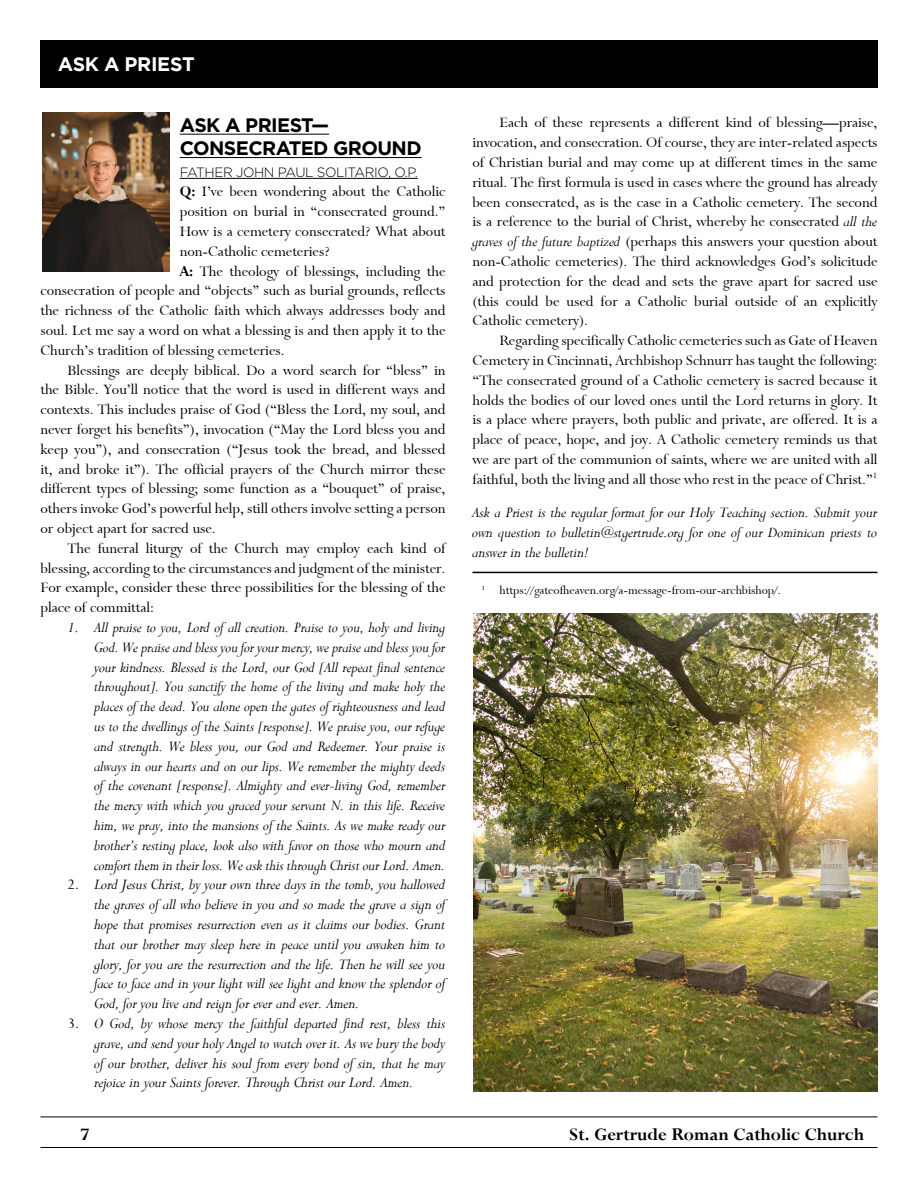
<style>
.page{position:relative;width:918px;height:1188px;background:#fff}
.page>*{position:absolute;margin:0;border:0;box-sizing:border-box;transform-origin:0 0}
.t1{font:19.5px "Bronte Bold SWFTE";color:#000}
.t2{font:700 19.5px/23.4px "Gotham";letter-spacing:-.03em;color:#000}
.t3{font:700 19.5px "Gotham";letter-spacing:-.015em;color:#fff}
.t4{font:16.5px/19.8px "Bronte Regular SWFTE";color:#000;text-align:justify}
.t5{font:16.5px/19.8px "Bronte Italic SWFTE";color:#000;text-align:justify}
.t6{font:13.5px "Bronte Regular SWFTE";color:#000}
.t7{font:300 13.5px "Gotham";letter-spacing:-.03em;color:#000}
.s1{font-family:"Bronte Bold SWFTE"}
.s2{font-family:"Bronte Regular SWFTE"}
.s3{font-family:"Bronte Italic SWFTE"}
</style>
<div class="page">
<hr style="left:40px;top:1147px;width:838px;height:1px;background:#000">
<hr style="left:40px;top:1117px;width:838px;height:1px;background:#000">
<div style="left:40px;top:41px;width:838px;height:47px;background:#000"></div>
<img style="left:43px;top:112px;width:126px;height:159px">
<hr style="left:180px;top:134px;width:149px;height:1px;background:#000">
<hr style="left:180px;top:157px;width:242px;height:1px;background:#000">
<hr style="left:180px;top:178px;width:238px;height:1px;background:#000">
<hr style="left:472px;top:572px;width:406px;height:1px;background:#000">
<img style="left:473px;top:613px;width:405px;height:478px">
<p class="t3" style="left:58px;top:53px;width:139px">ASK A PRIEST</p>
<p class="t2" style="left:180px;top:112px;width:243px">ASK A PRIEST—<br>CONSECRATED GROUND</p>
<p class="t7" style="left:180px;top:164px;width:240px">FATHER JOHN PAUL SOLITARIO, O.P.</p>
<p class="t4" style="left:180px;top:182px;width:267px"><span class="s1">Q:</span> I’ve been wondering about the Catholic</p>
<p class="t4" style="left:180px;top:202px;width:267px">position on burial in “consecrated ground.”</p>
<p class="t4" style="left:180px;top:221px;width:267px">How is a cemetery consecrated? What about</p>
<p class="t4" style="left:180px;top:241px;width:152px">non-Catholic cemeteries?</p>
<p class="t4" style="left:180px;top:261px;width:267px"><span class="s1">A:</span> The theology of blessings, including the</p>
<p class="t4" style="left:41px;top:281px;width:407px">consecration of people and “objects” such as burial grounds, reflects</p>
<p class="t4" style="left:41px;top:301px;width:407px">the richness of the Catholic faith which always addresses body and</p>
<p class="t4" style="left:41px;top:320px;width:407px">soul. Let me say a word on what a blessing is and then apply it to the</p>
<p class="t4" style="left:41px;top:340px;width:246px">Church’s tradition of blessing cemeteries.</p>
<p class="t4" style="left:67px;top:360px;width:380px">Blessings are deeply biblical. Do a word search for “bless” in</p>
<p class="t4" style="left:41px;top:380px;width:406px">the Bible. You’ll notice that the word is used in different ways and</p>
<p class="t4" style="left:41px;top:400px;width:407px">contexts. This includes praise of God (“Bless the Lord, my soul, and</p>
<p class="t4" style="left:41px;top:419px;width:407px">never forget his benefits”), invocation (“May the Lord bless you and</p>
<p class="t4" style="left:41px;top:439px;width:407px">keep you”), and consecration (“Jesus took the bread, and blessed</p>
<p class="t4" style="left:41px;top:459px;width:407px">it, and broke it”). The official prayers of the Church mirror these</p>
<p class="t4" style="left:41px;top:479px;width:407px">different types of blessing; some function as a “bouquet” of praise,</p>
<p class="t4" style="left:41px;top:499px;width:407px">others invoke God’s powerful help, still others involve setting a person</p>
<p class="t4" style="left:41px;top:518px;width:177px">or object apart for sacred use.</p>
<p class="t4" style="left:67px;top:538px;width:379px">The funeral liturgy of the Church may employ each kind of</p>
<p class="t4" style="left:41px;top:558px;width:406px">blessing, according to the circumstances and judgment of the minister.</p>
<p class="t4" style="left:41px;top:578px;width:407px">For example, consider these three possibilities for the blessing of the</p>
<p class="t4" style="left:41px;top:598px;width:115px">place of committal:</p>
<p class="t5" style="left:94px;top:618px;width:353px;text-indent:-27px">1. All praise to you, Lord of all creation. Praise to you, holy and living God. We praise and bless you for your mercy, we praise and bless you for your kindness. Blessed is the Lord, our God [All repeat final sentence throughout]. You sanctify the home of the living and make holy the places of the dead. You alone open the gates of righteousness and lead us to the dwellings of the Saints [response]. We praise you, our refuge and strength. We bless you, our God and Redeemer. Your praise is always in our hearts and on our lips. We remember the mighty deeds of the covenant [response]. Almighty and ever-living God, remember the mercy with which you graced your servant N. in this life. Receive him, we pray, into the mansions of the Saints. As we make ready our brother’s resting place, look also with favor on those who mourn and comfort them in their loss. We ask this through Christ our Lord. Amen.</p>
<p class="t5" style="left:94px;top:875px;width:353px;text-indent:-27px"><span class="s2">2.</span> Lord Jesus Christ, by your own three days in the tomb, you hallowed the graves of all who believe in you and so made the grave a sign of hope that promises resurrection even as it claims our bodies. Grant that our brother may sleep here in peace until you awaken him to glory, for you are the resurrection and the life. Then he will see you face to face and in your light will see light and know the splendor of God, for you live and reign for ever and ever. Amen.</p>
<p class="t5" style="left:94px;top:1014px;width:353px;text-indent:-27px"><span class="s2">3.</span> O God, by whose mercy the faithful departed find rest, bless this grave, and send your holy Angel to watch over it. As we bury the body of our brother, deliver his soul from every bond of sin, that he may rejoice in your Saints forever. Through Christ our Lord. Amen.</p>
<p class="t4" style="left:473px;top:113px;width:407px;text-indent:27px">Each of these represents a different kind of blessing—praise, invocation, and consecration. Of course, they are inter-related aspects of Christian burial and may come up at different times in the same ritual. The first formula is used in cases where the ground has already been consecrated, as is the case in a Catholic cemetery. The second is a reference to the burial of Christ, whereby he consecrated <span class="s3">all the graves of the future baptized</span> (perhaps this answers your question about non-Catholic cemeteries). The third acknowledges God’s solicitude and protection for the dead and sets the grave apart for sacred use (this could be used for a Catholic burial outside of an explicitly Catholic cemetery).</p>
<p class="t4" style="left:473px;top:331px;width:407px;text-indent:27px">Regarding specifically Catholic cemeteries such as Gate of Heaven Cemetery in Cincinnati, Archbishop Schnurr has taught the following: “The consecrated ground of a Catholic cemetery is sacred because it holds the bodies of our loved ones until the Lord returns in glory. It is a place where prayers, both public and private, are offered. It is a place of peace, hope, and joy. A Catholic cemetery reminds us that we are part of the communion of saints, where we are united with all faithful, both the living and all those who rest in the peace of Christ.”<sup>1</sup></p>
<p class="t5" style="left:473px;top:503px;width:406px">Ask a Priest is the regular format for our Holy Teaching section. Submit your own question to bulletin@stgertrude.org for one of our Dominican priests to answer in the bulletin!</p>
<p class="t6" style="left:482px;top:583px;width:301px"><sup>1</sup> https://gateofheaven.org/a-message-from-our-archbishop/.</p>
<p class="t1" style="left:80px;top:1123px;width:11px">7</p>
<p class="t1" style="left:569px;top:1123px;width:297px">St. Gertrude Roman Catholic Church</p>
</div>
